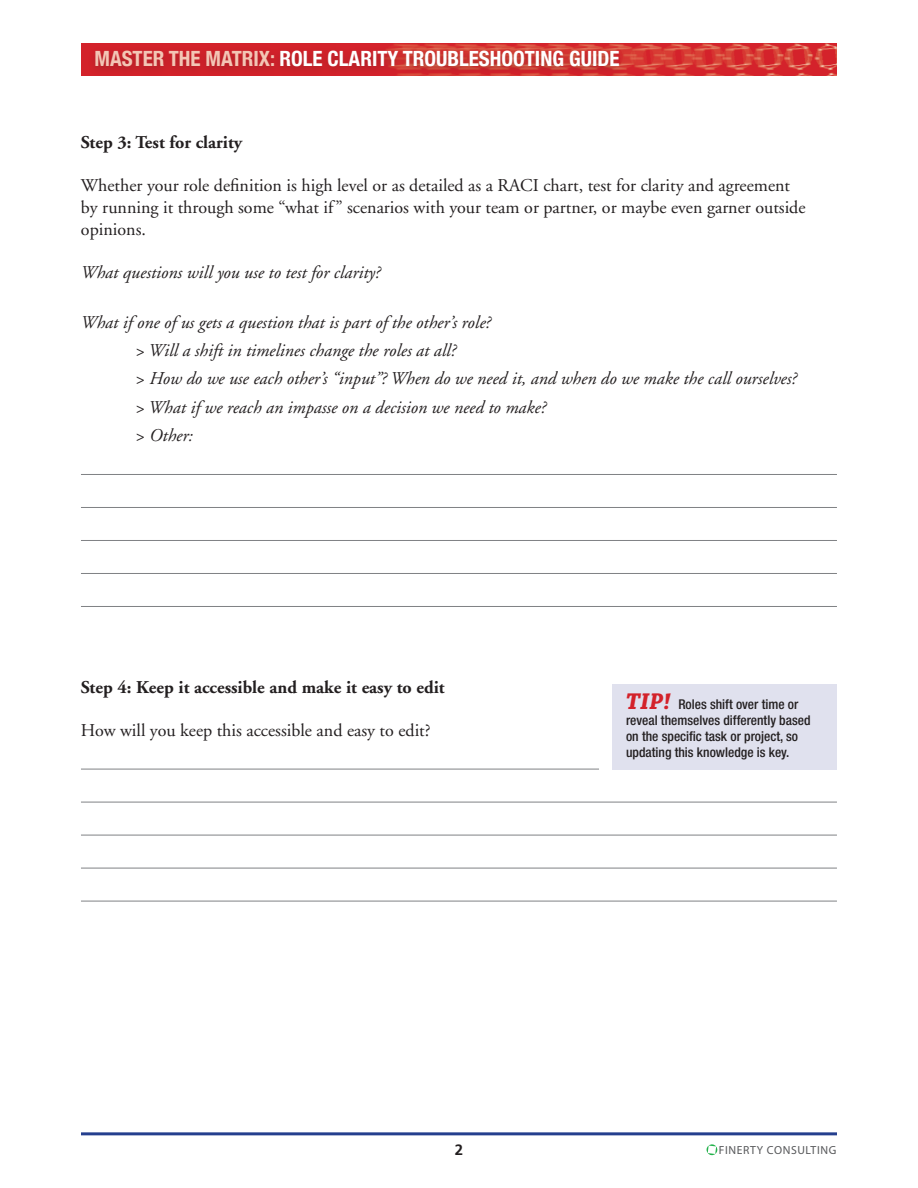
<style>
.page{position:relative;width:918px;height:1188px;background:#fff}
.page>*{position:absolute;margin:0;border:0;box-sizing:border-box;transform-origin:0 0}
.Page_Header{font:700 condensed 21px "Helvetica Neue";color:#fff}
.Garamond{font:italic 18px "Adobe Garamond";color:#231f20}
.Garamond-2{font:18px/21.6px "Adobe Garamond";color:#231f20}
.Bold_Garamond{font:700 18px "Adobe Garamond";color:#231f20}
.t1{font:700 15px "Frutiger";color:#231f20}
.TIPS{font:500 condensed 13.5px/16.2px "Helvetica Neue";color:#231f20}
.t2{font:11.7px "Myriad Pro";letter-spacing:.05em;color:#57585a}
.s1{color:#f3c6b5}
.s2{font-family:"Chaparral Pro";font-weight:700;font-style:italic;font-stretch:normal;font-size:24px;color:#d3222a}
</style>
<div class="page">
<svg style="left:706px;top:1144px;width:12px;height:11px"></svg>
<div style="left:81px;top:43px;width:756px;height:32px;background:#d3222a"></div>
<img style="left:393px;top:43px;width:444px;height:32px">
<div style="left:87px;top:46px;width:540px;height:31px;background:#231f20;opacity:.26"></div>
<hr style="left:81px;top:1132px;width:756px;height:3px;background:#253f8e">
<hr style="left:81px;top:474px;width:756px;height:1px;background:#808285">
<hr style="left:81px;top:507px;width:756px;height:1px;background:#808285">
<hr style="left:81px;top:540px;width:756px;height:1px;background:#808285">
<hr style="left:81px;top:573px;width:756px;height:1px;background:#808285">
<hr style="left:81px;top:606px;width:756px;height:1px;background:#808285">
<hr style="left:81px;top:769px;width:518px;height:1px;background:#808285">
<hr style="left:81px;top:802px;width:756px;height:1px;background:#808285">
<hr style="left:81px;top:835px;width:756px;height:1px;background:#808285">
<hr style="left:81px;top:868px;width:756px;height:1px;background:#808285">
<hr style="left:81px;top:901px;width:756px;height:1px;background:#808285">
<div style="left:613px;top:684px;width:224px;height:86px;background:#e0e1ee"></div>
<p class="Page_Header" style="left:94px;top:41px;width:527px"><span class="s1">MASTER THE MATRIX:</span> ROLE CLARITY TROUBLESHOOTING GUIDE</p>
<p class="Bold_Garamond" style="left:81px;top:133px;width:163px">Step 3: Test for clarity</p>
<p class="Garamond-2" style="left:81px;top:175px;width:726px">Whether your role definition is high level or as detailed as a RACI chart, test for clarity and agreement by running it through some “what if” scenarios with your team or partner, or maybe even garner outside opinions.</p>
<p class="Garamond" style="left:81px;top:262px;width:301px">What questions will you use to test for clarity?</p>
<p class="Garamond" style="left:81px;top:312px;width:412px">What if one of us gets a question that is part of the other’s role?</p>
<p class="Garamond" style="left:135px;top:341px;width:323px">&gt; Will a shift in timelines change the roles at all?</p>
<p class="Garamond" style="left:135px;top:369px;width:664px">&gt; How do we use each other’s “input”? When do we need it, and when do we make the call ourselves?</p>
<p class="Garamond" style="left:135px;top:397px;width:413px">&gt; What if we reach an impasse on a decision we need to make?</p>
<p class="Garamond" style="left:135px;top:426px;width:60px">&gt; Other:</p>
<p class="Bold_Garamond" style="left:81px;top:677px;width:365px">Step 4: Keep it accessible and make it easy to edit</p>
<p class="Garamond-2" style="left:81px;top:720px;width:351px">How will you keep this accessible and easy to edit?</p>
<p class="t1" style="left:455px;top:1141px;width:10px">2</p>
<p class="TIPS" style="left:626px;top:696px;width:186px"><span class="s2">TIP!</span> Roles shift over time or reveal themselves differently based on the specific task or project, so updating this knowledge is key.</p>
<p class="t2" style="left:719px;top:1143px;width:119px">FINERTY CONSULTING</p>
</div>
